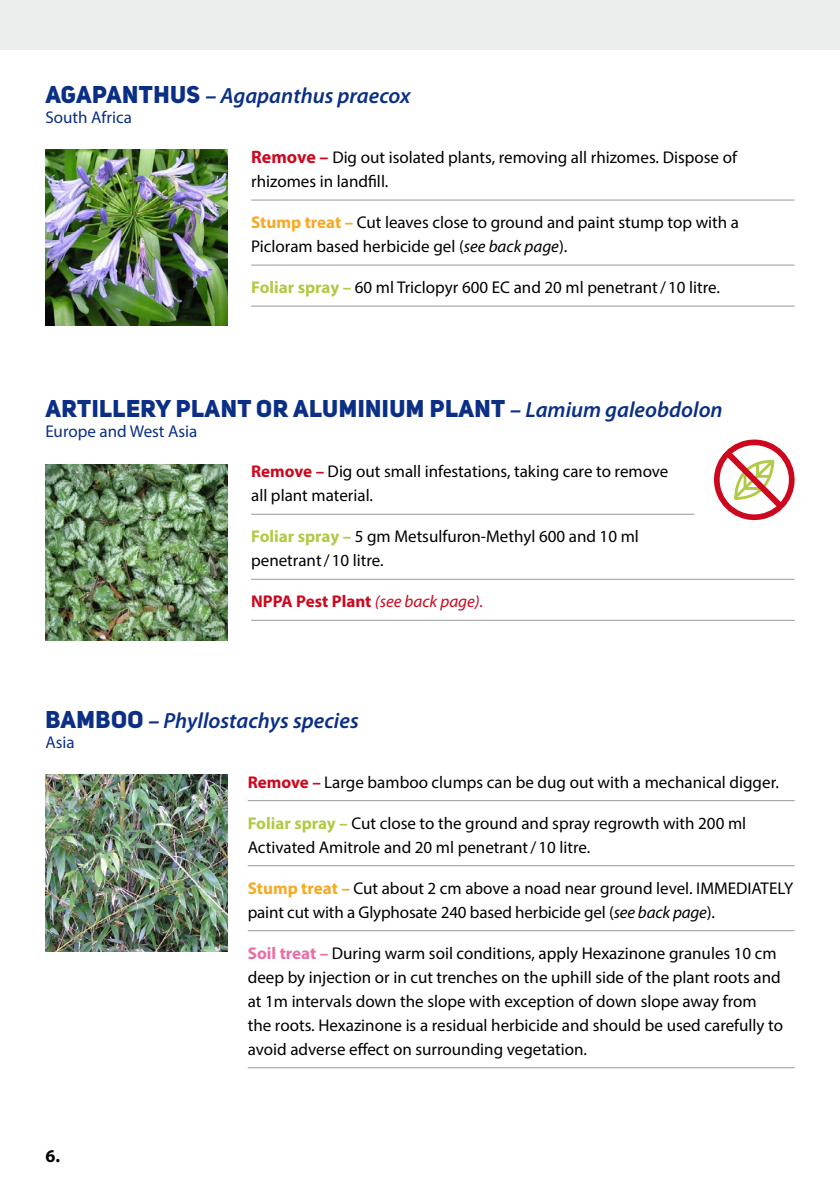
<style>
.page{position:relative;width:840px;height:1191px;background:#fff}
.page>*{position:absolute;margin:0;border:0;box-sizing:border-box;transform-origin:0 0}
.t1{font:24px "Uni Sans Heavy CAPS";letter-spacing:.02em;color:#0a2f85}
.t2{font:italic 600 22px "Myriad Pro";color:#0a2f85}
.t3{font:700 18px "Myriad Pro";color:#000}
.t4{font:17px/24px "Myriad Pro";color:#000}
.t5{font:17px "Myriad Pro";color:#0a2f85}
.t6{font:italic 17px "Myriad Pro";color:#cd071e}
.s1{font-family:"Uni Sans Heavy CAPS";font-weight:400;font-style:normal;font-size:24px}
.s2{font-weight:700}
.s3{font-weight:700;font-size:18px;color:#cd071e}
.s4{font-weight:700;color:#f6a924}
.s5{font-style:italic}
.s6{font-weight:700;color:#b0ca44}
.s7{font-family:"Myriad Pro";font-weight:700;font-style:italic;font-size:22px}
.s8{font-family:"Myriad Pro";font-weight:600;font-style:italic;font-size:22px}
.s9{font-weight:700;color:#cd071e}
.s10{font-weight:700;font-style:normal}
.s11{font-weight:700;color:#ea6ea3}
</style>
<div class="page">
<div style="left:0;top:0;width:839px;height:50px;background:#eceded"></div>
<img style="left:45px;top:775px;width:182px;height:176px">
<hr style="left:247px;top:800px;width:547px;height:1px;background:#999">
<hr style="left:247px;top:865px;width:547px;height:1px;background:#999">
<hr style="left:247px;top:930px;width:547px;height:1px;background:#999">
<hr style="left:247px;top:1067px;width:547px;height:1px;background:#999">
<img style="left:45px;top:464px;width:182px;height:177px">
<hr style="left:251px;top:514px;width:442px;height:1px;background:#999">
<hr style="left:251px;top:579px;width:543px;height:1px;background:#999">
<hr style="left:251px;top:620px;width:543px;height:1px;background:#999">
<div style="left:713px;top:439px;width:81px;height:81px;border:6px solid #cd071e;border-radius:50%"></div>
<svg style="left:720px;top:447px;width:66px;height:66px"></svg>
<img style="left:45px;top:150px;width:182px;height:175px">
<hr style="left:251px;top:199px;width:543px;height:1px;background:#999">
<hr style="left:251px;top:264px;width:543px;height:1px;background:#999">
<hr style="left:251px;top:306px;width:543px;height:1px;background:#999">
<p class="t2" style="left:45px;top:81px;width:366px"><span class="s1">AGAPANTHUS</span> <span class="s2">–</span> Agapanthus praecox</p>
<p class="t5" style="left:45px;top:107px;width:88px">South Africa</p>
<p class="t4" style="left:251px;top:145px;width:487px"><span class="s3">Remove –</span> Dig out isolated plants, removing all rhizomes. Dispose of rhizomes in landfill.</p>
<p class="t4" style="left:251px;top:210px;width:489px"><span class="s4">Stump treat –</span> Cut leaves close to ground and paint stump top with a<br>Picloram based herbicide gel (<span class="s5">see back page</span>).</p>
<p class="t4" style="left:251px;top:275px;width:470px"><span class="s6">Foliar spray –</span> 60 ml Triclopyr 600 EC and 20 ml penetrant/10 litre.</p>
<h1 class="t1" style="left:45px;top:393px;width:678px">ARTILLERY PLANT OR ALUMINIUM PLANT <span class="s7">–</span> <span class="s8">Lamium galeobdolon</span></h1>
<p class="t5" style="left:45px;top:421px;width:153px">Europe and West Asia</p>
<p class="t4" style="left:251px;top:459px;width:418px"><span class="s9">Remove –</span> Dig out small infestations, taking care to remove all plant material.</p>
<p class="t4" style="left:251px;top:524px;width:389px"><span class="s6">Foliar spray –</span> 5 gm Metsulfuron-Methyl 600 and 10 ml penetrant/10 litre.</p>
<p class="t6" style="left:251px;top:591px;width:233px"><span class="s10">NPPA Pest Plant</span> (see back page).</p>
<p class="t2" style="left:45px;top:706px;width:314px"><span class="s1">BAMBOO</span> <span class="s2">–</span> Phyllostachys species</p>
<p class="t5" style="left:45px;top:731px;width:31px">Asia</p>
<p class="t4" style="left:247px;top:769px;width:532px"><span class="s9">Remove –</span> Large bamboo clumps can be dug out with a mechanical digger.</p>
<p class="t4" style="left:247px;top:810px;width:499px"><span class="s6">Foliar spray –</span> Cut close to the ground and spray regrowth with 200 ml<br>Activated Amitrole and 20 ml penetrant/10 litre.</p>
<p class="t4" style="left:247px;top:875px;width:546px"><span class="s4">Stump treat –</span> Cut about 2 cm above a noad near ground level. IMMEDIATELY paint cut with a Glyphosate 240 based herbicide gel (<span class="s5">see back page</span>).</p>
<p class="t4" style="left:247px;top:940px;width:536px"><span class="s11">Soil treat –</span> During warm soil conditions, apply Hexazinone granules 10 cm deep by injection or in cut trenches on the uphill side of the plant roots and at 1m intervals down the slope with exception of down slope away from the roots. Hexazinone is a residual herbicide and should be used carefully to avoid adverse effect on surrounding vegetation.</p>
<p class="t3" style="left:45px;top:1144px;width:16px">6.</p>
</div>
